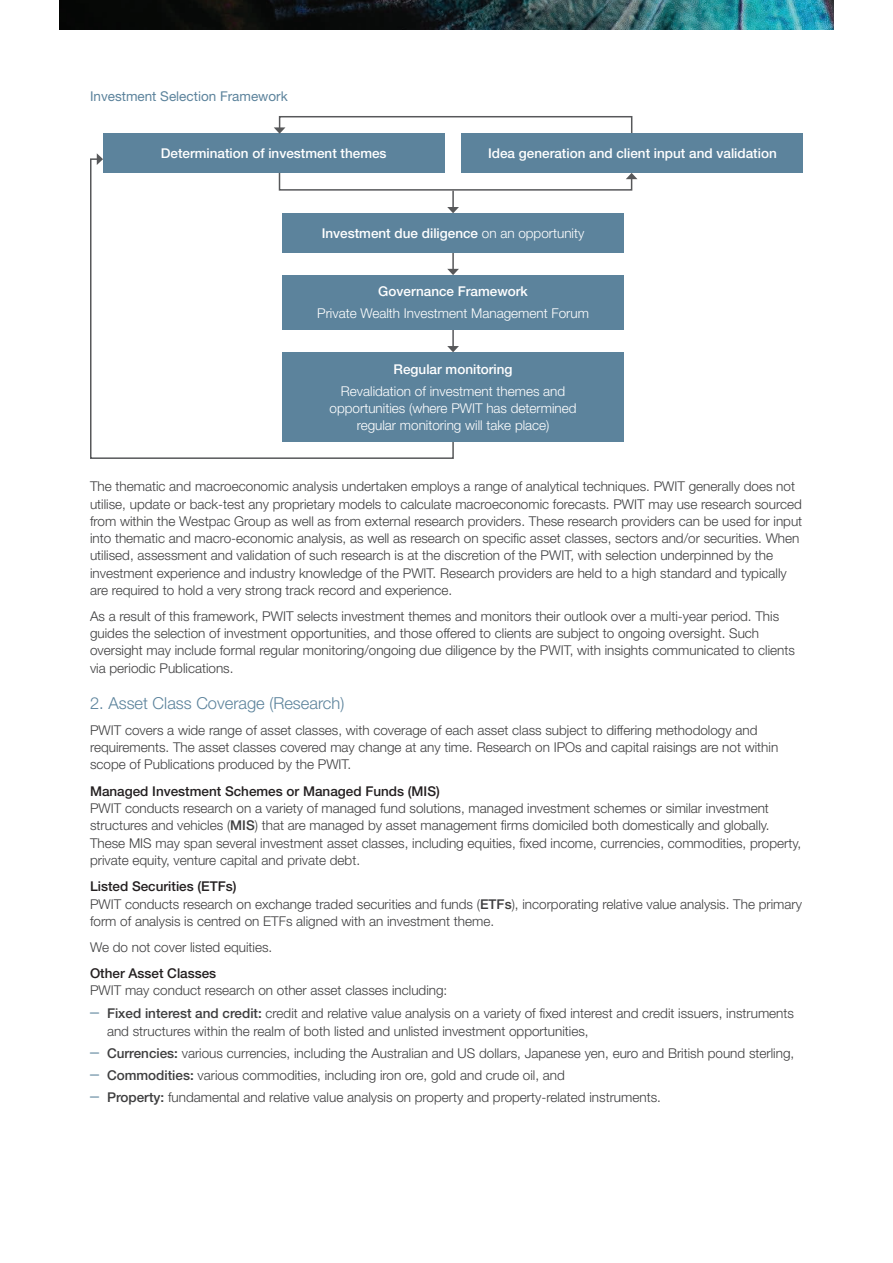
<style>
.page{position:relative;width:893px;height:1263px;background:#fff}
.page>*{position:absolute;margin:0;border:0;box-sizing:border-box;transform-origin:0 0}
.t1{font:300 16.5px "Helvetica Neue LT Std";color:#5c839c}
.t2{font:300 13.5px/17.2px "Helvetica Neue LT Std";color:#3e3e3f}
.t3{font:500 13.5px "Helvetica Neue LT Std";color:#fff}
.t4{font:300 13.5px/17.2px "Helvetica Neue LT Std";color:#fff;text-align:center}
.t5{font:500 13.5px "Helvetica Neue LT Std";color:#231f20}
.t6{font:13.5px "Helvetica Neue LT Std";color:#5c839c}
.s1{font-weight:300}
.s2{font-weight:500}
.s3{font-weight:500;color:#231f20}
.s4{font-size:18px;color:#5c839c}
</style>
<div class="page">
<img style="left:60px;top:0;width:773px;height:30px">
<div style="left:103px;top:134px;width:341px;height:39px;background:#5c839c"></div>
<svg style="left:90px;top:158px;width:364px;height:301px"></svg>
<svg style="left:97px;top:153px;width:6px;height:12px"></svg>
<svg style="left:274px;top:116px;width:359px;height:19px"></svg>
<svg style="left:278px;top:171px;width:359px;height:42px"></svg>
<svg style="left:447px;top:252px;width:12px;height:23px"></svg>
<svg style="left:447px;top:330px;width:12px;height:22px"></svg>
<div style="left:462px;top:134px;width:341px;height:39px;background:#5c839c"></div>
<div style="left:283px;top:213px;width:341px;height:39px;background:#5c839c"></div>
<div style="left:283px;top:275px;width:341px;height:55px;background:#5c839c"></div>
<div style="left:283px;top:352px;width:341px;height:90px;background:#5c839c"></div>
<p class="t6" style="left:90px;top:89px;width:199px">Investment Selection Framework</p>
<p class="t3" style="left:161px;top:145px;width:227px">Determination of investment themes</p>
<p class="t3" style="left:488px;top:145px;width:290px">Idea generation and client input and validation</p>
<p class="t3" style="left:322px;top:225px;width:264px">Investment due diligence <span class="s1">on an opportunity</span></p>
<p class="t3" style="left:378px;top:284px;width:151px">Governance Framework</p>
<p class="t4" style="left:317px;top:304px;width:273px">Private Wealth Investment Management Forum</p>
<p class="t3" style="left:394px;top:361px;width:121px">Regular monitoring</p>
<p class="t4" style="left:330px;top:382px;width:249px">Revalidation of investment themes and opportunities (where PWIT has determined regular monitoring will take place)</p>
<p class="t2" style="left:90px;top:478px;width:714px">The thematic and macroeconomic analysis undertaken employs a range of analytical techniques. PWIT generally does not utilise, update or back-test any proprietary models to calculate macroeconomic forecasts. PWIT may use research sourced from within the Westpac Group as well as from external research providers. These research providers can be used for input into thematic and macro-economic analysis, as well as research on specific asset classes, sectors and/or securities. When utilised, assessment and validation of such research is at the discretion of the PWIT, with selection underpinned by the investment experience and industry knowledge of the PWIT. Research providers are held to a high standard and typically are required to hold a very strong track record and experience.</p>
<p class="t2" style="left:90px;top:607px;width:706px">As a result of this framework, PWIT selects investment themes and monitors their outlook over a multi-year period. This guides the selection of investment opportunities, and those offered to clients are subject to ongoing oversight. Such oversight may include formal regular monitoring/ongoing due diligence by the PWIT, with insights communicated to clients via periodic Publications.</p>
<p class="t1" style="left:90px;top:693px;width:256px">2. Asset Class Coverage (Research)</p>
<p class="t2" style="left:90px;top:721px;width:690px">PWIT covers a wide range of asset classes, with coverage of each asset class subject to differing methodology and requirements. The asset classes covered may change at any time. Research on IPOs and capital raisings are not within scope of Publications produced by the PWIT.</p>
<p class="t5" style="left:90px;top:783px;width:351px">Managed Investment Schemes or Managed Funds (MIS)</p>
<p class="t2" style="left:90px;top:799px;width:713px">PWIT conducts research on a variety of managed fund solutions, managed investment schemes or similar investment structures and vehicles (<span class="s2">MIS</span>) that are managed by asset management firms domiciled both domestically and globally.<br>These MIS may span several investment asset classes, including equities, fixed income, currencies, commodities, property, private equity, venture capital and private debt.</p>
<p class="t2" style="left:90px;top:877px;width:713px"><span class="s3">Listed Securities (ETFs)<br></span>PWIT conducts research on exchange traded securities and funds (<span class="s2">ETFs</span>), incorporating relative value analysis. The primary form of analysis is centred on ETFs aligned with an investment theme.</p>
<p class="t2" style="left:90px;top:938px;width:184px">We do not cover listed equities.</p>
<p class="t5" style="left:90px;top:965px;width:128px">Other Asset Classes</p>
<p class="t2" style="left:90px;top:981px;width:359px">PWIT may conduct research on other asset classes including:</p>
<p class="t2" style="left:107px;top:1003px;width:688px;line-height:18px;text-indent:-17px"><span class="s4">–</span> <span class="s2">Fixed interest and credit:</span> credit and relative value analysis on a variety of fixed interest and credit issuers, instruments and structures within the realm of both listed and unlisted investment opportunities,</p>
<p class="t2" style="left:90px;top:1044px;width:706px"><span class="s4">–</span> <span class="s2">Currencies:</span> various currencies, including the Australian and US dollars, Japanese yen, euro and British pound sterling,</p>
<p class="t2" style="left:90px;top:1066px;width:476px"><span class="s4">–</span> <span class="s2">Commodities:</span> various commodities, including iron ore, gold and crude oil, and</p>
<p class="t2" style="left:90px;top:1088px;width:572px"><span class="s4">–</span> <span class="s2">Property:</span> fundamental and relative value analysis on property and property-related instruments.</p>
</div>
